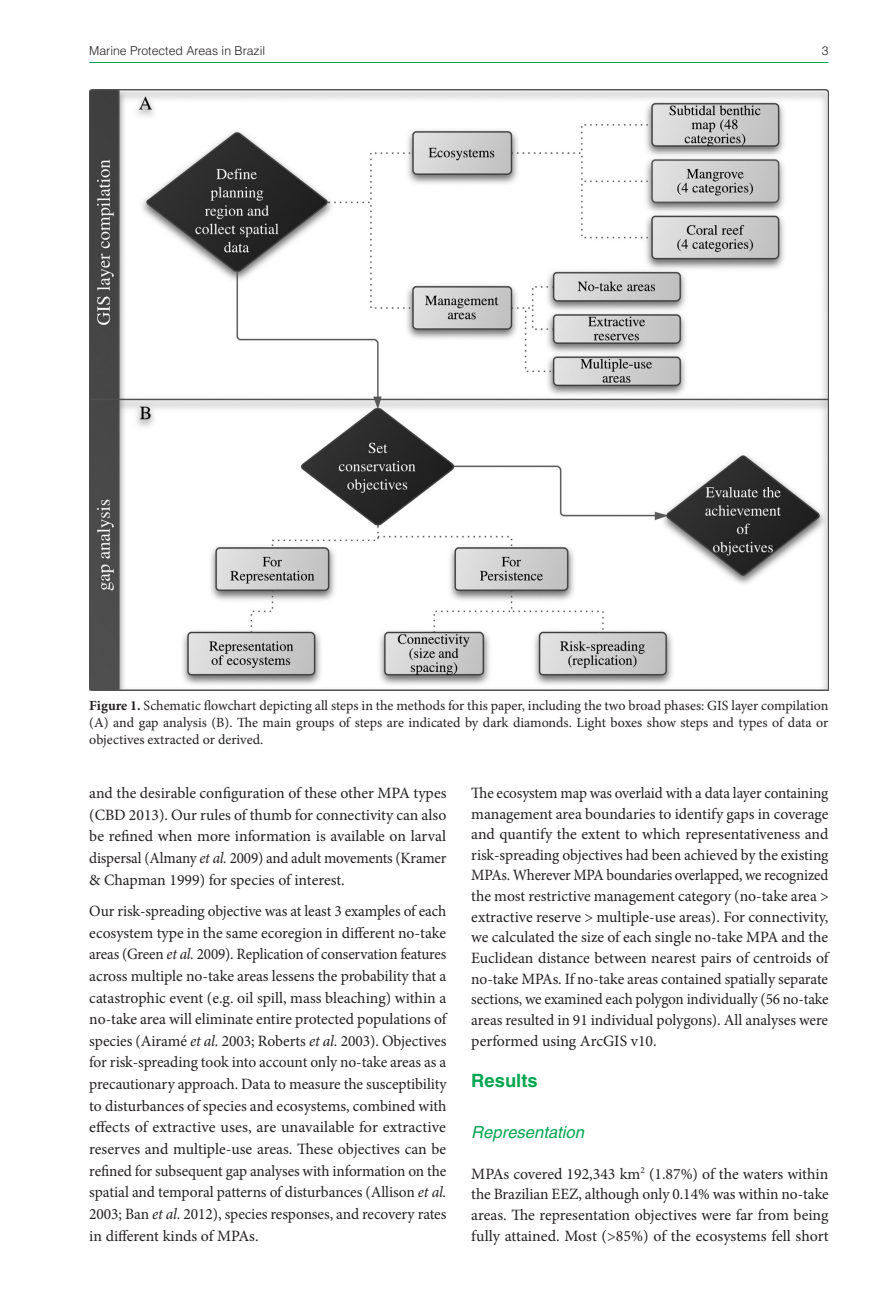
<style>
.page{position:relative;width:893px;height:1315px;background:#fff}
.page>*{position:absolute;margin:0;border:0;box-sizing:border-box;transform-origin:0 0}
.Sub-título___1o_níve{font:700 18.38px "Helvetica";color:#00a54f}
.Sub-título___2o_níve{font:italic 16.62px "Helvetica";color:#00a54f}
.Corpo{font:15.75px/21.7px "Minion Pro";letter-spacing:-.005em;color:#231f20;text-align:justify}
.Corpo-2{font:15.75px/20.7px "Minion Pro";letter-spacing:-.005em;color:#231f20;text-align:justify;scale:.96 1}
._1__Legenda_figura{font:14px/16.8px "Minion Pro";color:#231f20;text-align:justify}
.Cabeçalho___alinhado{font:300 12.25px "Helvetica";color:#231f20}
.s1{font-weight:700}
.s2{font-style:italic}
</style>
<div class="page">
<hr style="left:89px;top:62px;width:739px;height:1px;background:#00a54f">
<img style="left:89px;top:89px;width:739px;height:601px">
<p class="Cabeçalho___alinhado" style="left:89px;top:43px;width:177px">Marine Protected Areas in Brazil</p>
<p class="Cabeçalho___alinhado" style="left:822px;top:43px;width:8px">3</p>
<p class="_1__Legenda_figura" style="left:89px;top:697px;width:741px"><span class="s1">Figure 1.</span> Schematic flowchart depicting all steps in the methods for this paper, including the two broad phases: GIS layer compilation (A) and gap analysis (B). The main groups of steps are indicated by dark diamonds. Light boxes show steps and types of data or objectives extracted or derived.</p>
<p class="Corpo" style="left:89px;top:782px;width:359px">and the desirable configuration of these other MPA types (CBD 2013). Our rules of thumb for connectivity can also be refined when more information is available on larval dispersal (Almany <span class="s2">et al.</span> 2009) and adult movements (Kramer &amp; Chapman 1999) for species of interest.</p>
<p class="Corpo" style="left:89px;top:900px;width:359px">Our risk-spreading objective was at least 3 examples of each ecosystem type in the same ecoregion in different no-take areas (Green <span class="s2">et al.</span> 2009). Replication of conservation features across multiple no-take areas lessens the probability that a catastrophic event (e.g. oil spill, mass bleaching) within a no-take area will eliminate entire protected populations of species (Airamé <span class="s2">et al.</span> 2003; Roberts <span class="s2">et al.</span> 2003). Objectives for risk-spreading took into account only no-take areas as a precautionary approach. Data to measure the susceptibility to disturbances of species and ecosystems, combined with effects of extractive uses, are unavailable for extractive reserves and multiple-use areas. These objectives can be refined for subsequent gap analyses with information on the spatial and temporal patterns of disturbances (Allison <span class="s2">et al.<br></span>2003; Ban <span class="s2">et al.</span> 2012), species responses, and recovery rates in different kinds of MPAs.</p>
<p class="Corpo-2" style="left:471px;top:782px;width:374px">The ecosystem map was overlaid with a data layer containing management area boundaries to identify gaps in coverage and quantify the extent to which representativeness and risk-spreading objectives had been achieved by the existing MPAs. Wherever MPA boundaries overlapped, we recognized the most restrictive management category (no-take area &gt; extractive reserve &gt; multiple-use areas). For connectivity, we calculated the size of each single no-take MPA and the Euclidean distance between nearest pairs of centroids of no-take MPAs. If no-take areas contained spatially separate sections, we examined each polygon individually (56 no-take areas resulted in 91 individual polygons). All analyses were performed using ArcGIS v10.</p>
<p class="Sub-título___1o_níve" style="left:471px;top:1069px;width:68px">Results</p>
<p class="Sub-título___2o_níve" style="left:471px;top:1122px;width:114px">Representation</p>
<p class="Corpo" style="left:471px;top:1163px;width:359px;line-height:20.7px">MPAs covered 192,343 km<sup>2</sup> (1.87%) of the waters within the Brazilian EEZ, although only 0.14% was within no-take areas. The representation objectives were far from being fully attained. Most (&gt;85%) of the ecosystems fell short</p>
</div>
